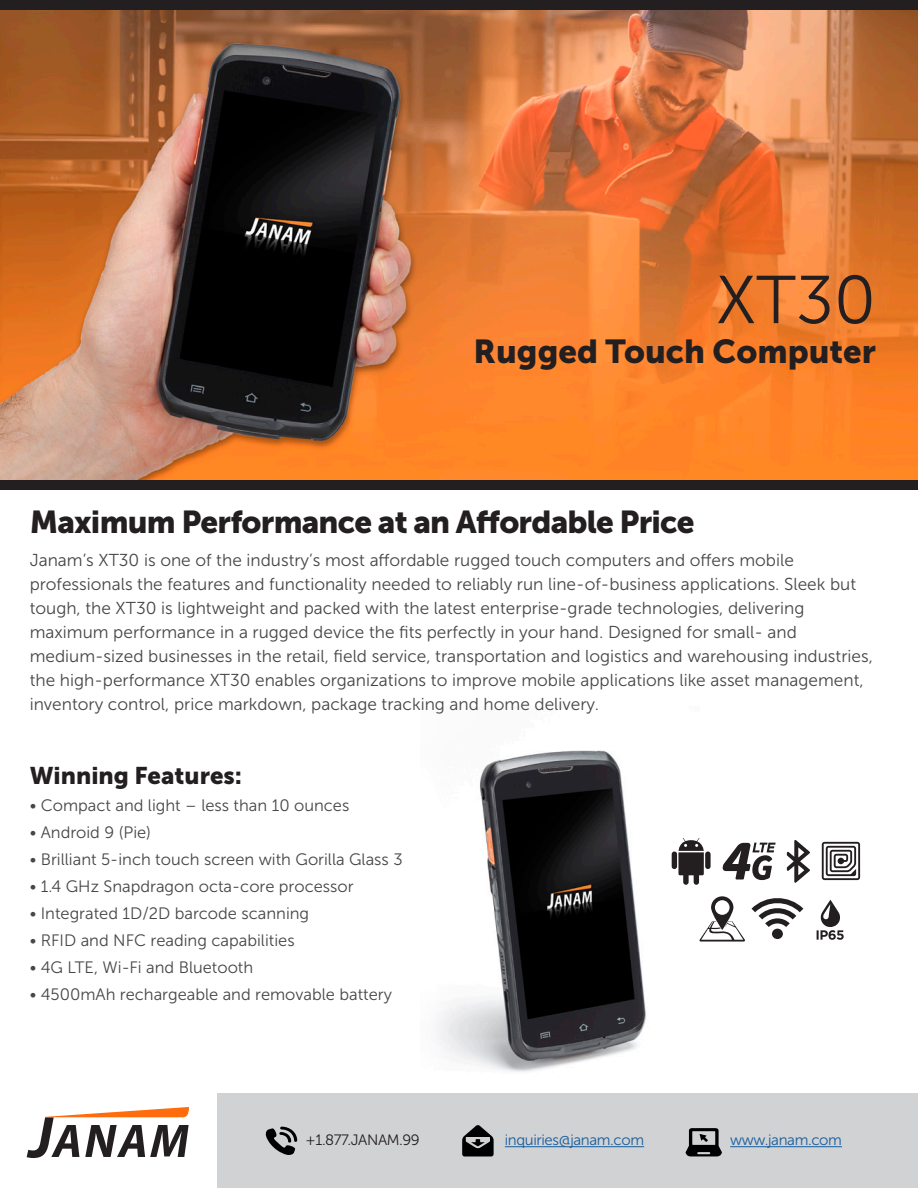
<style>
.page{position:relative;width:918px;height:1188px;background:#fff}
.page>*{position:absolute;margin:0;border:0;box-sizing:border-box;transform-origin:0 0}
.t1{font:67.5px "Museo Sans 300";color:#231f20}
.t2{font:33px "Museo Sans 900";color:#231f20}
.t3{font:31.5px "Museo Sans 900";letter-spacing:-.025em;color:#231f20}
.t4{font:24px "Museo Sans 900";color:#231f20}
.t5{font:17.25px/24px "Museo Sans 300";color:#454647}
.t6{font:16.5px "Museo Sans 300";color:#454647}
.t7{font:15px "Museo Sans 300";letter-spacing:-.025em;color:#175d9e}
.t8{font:15px "Museo Sans 300";letter-spacing:-.025em;color:#231f20}
</style>
<div class="page">
<img style="left:0;top:9px;width:918px;height:471px">
<img style="left:421px;top:750px;width:279px;height:344px">
<div style="left:0;top:0;width:918px;height:9px;background:#231f20"></div>
<div style="left:0;top:480px;width:918px;height:10px;background:#231f20"></div>
<div style="left:218px;top:1094px;width:700px;height:94px;background:#d1d2d4"></div>
<hr style="left:505px;top:1146px;width:139px;height:1px;background:#175d9e">
<hr style="left:730px;top:1146px;width:112px;height:1px;background:#175d9e">
<svg style="left:686px;top:1128px;width:36px;height:28px"></svg>
<svg style="left:265px;top:1127px;width:32px;height:28px"></svg>
<svg style="left:462px;top:1125px;width:32px;height:31px"></svg>
<svg style="left:27px;top:1107px;width:162px;height:51px"></svg>
<svg style="left:678px;top:838px;width:26px;height:47px"></svg>
<div style="left:705px;top:852px;width:6px;height:17px;background:#231f20;border-radius:3px"></div>
<div style="left:672px;top:852px;width:5px;height:17px;background:#231f20;border-radius:3px"></div>
<svg style="left:822px;top:842px;width:38px;height:38px"></svg>
<svg style="left:722px;top:843px;width:54px;height:37px"></svg>
<svg style="left:699px;top:896px;width:46px;height:46px"></svg>
<svg style="left:787px;top:840px;width:23px;height:43px"></svg>
<svg style="left:752px;top:898px;width:51px;height:29px"></svg>
<div style="left:772px;top:929px;width:11px;height:10px;background:#231f20;border-radius:50%"></div>
<svg style="left:817px;top:900px;width:27px;height:40px"></svg>
<p class="t1" style="left:716px;top:264px;width:161px">XT30</p>
<p class="t2" style="left:474px;top:332px;width:404px">Rugged Touch Computer</p>
<p class="t3" style="left:30px;top:504px;width:666px">Maximum Performance at an Affordable Price</p>
<p class="t5" style="left:30px;top:549px;width:845px">Janam’s XT30 is one of the industry’s most affordable rugged touch computers and offers mobile professionals the features and functionality needed to reliably run line-of-business applications. Sleek but tough, the XT30 is lightweight and packed with the latest enterprise-grade technologies, delivering maximum performance in a rugged device the fits perfectly in your hand. Designed for small- and medium-sized businesses in the retail, field service, transportation and logistics and warehousing industries, the high-performance XT30 enables organizations to improve mobile applications like asset management, inventory control, price markdown, package tracking and home delivery.</p>
<p class="t4" style="left:30px;top:762px;width:214px">Winning Features:</p>
<p class="t6" style="left:30px;top:796px;width:321px">• Compact and light – less than 10 ounces</p>
<p class="t6" style="left:30px;top:823px;width:123px">• Android 9 (Pie)</p>
<p class="t6" style="left:30px;top:850px;width:374px">• Brilliant 5-inch touch screen with Gorilla Glass 3</p>
<p class="t6" style="left:30px;top:877px;width:325px">• 1.4 GHz Snapdragon octa-core processor</p>
<p class="t6" style="left:30px;top:904px;width:281px">• Integrated 1D/2D barcode scanning</p>
<p class="t6" style="left:30px;top:931px;width:266px">• RFID and NFC reading capabilities</p>
<p class="t6" style="left:30px;top:958px;width:225px">• 4G LTE, Wi-Fi and Bluetooth</p>
<p class="t6" style="left:30px;top:985px;width:364px">• 4500mAh rechargeable and removable battery</p>
<p class="t8" style="left:305px;top:1132px;width:116px">+1.877.JANAM.99</p>
<p class="t7" style="left:505px;top:1132px;width:141px">inquiries@janam.com</p>
<p class="t7" style="left:730px;top:1132px;width:113px">www.janam.com</p>
</div>
